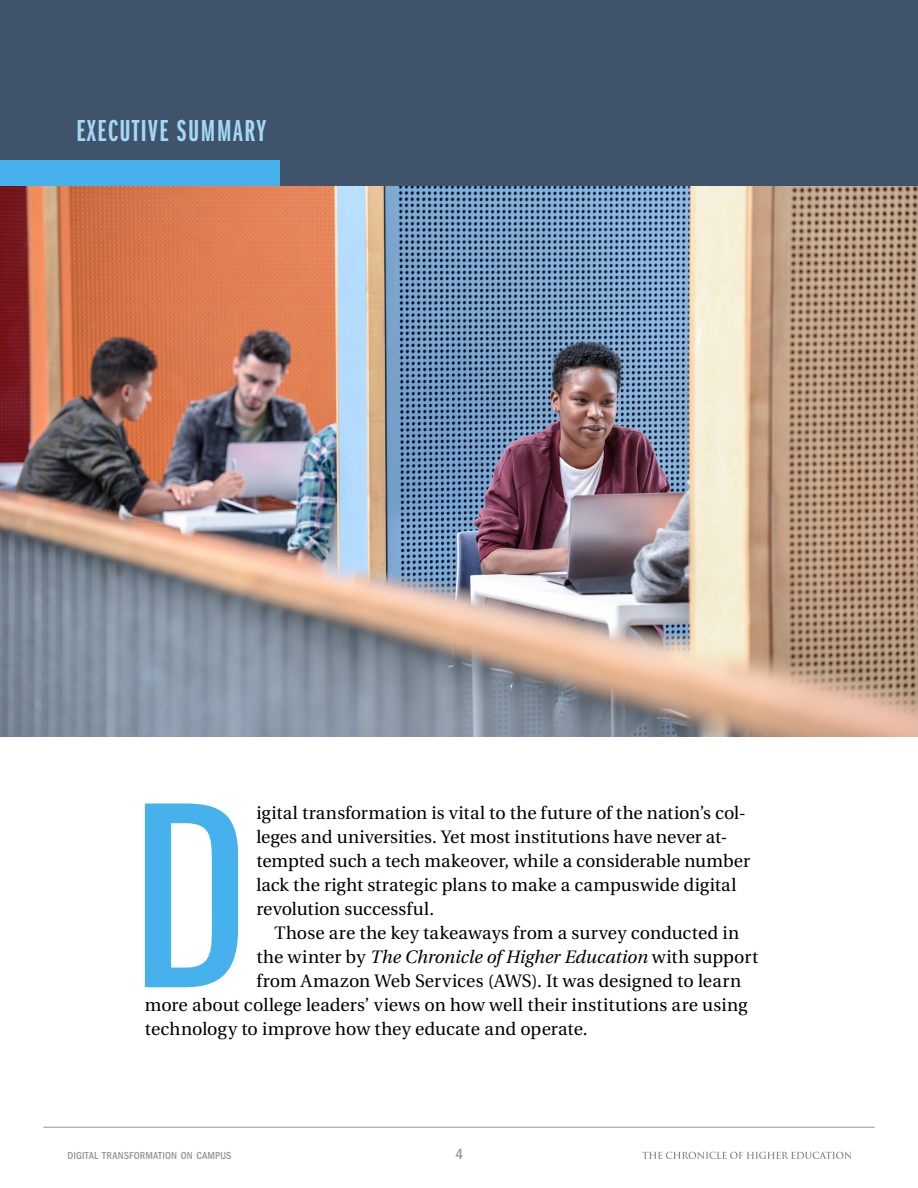
<style>
.page{position:relative;width:918px;height:1188px;background:#fff}
.page>*{position:absolute;margin:0;border:0;box-sizing:border-box;transform-origin:0 0}
.t1{font:210px "Oswald";color:#47b1ee}
.t2{font:31.5px "ITC Franklin Gothic Std Dm X Cp";letter-spacing:.05em;color:#a3d8f7}
.t3{font:18px/24px "Heuristica";color:#000}
.t4{font:italic 18px "Heuristica";letter-spacing:-.005em;color:#000}
.t5{font:500 condensed 15px "ITC Franklin Gothic Std";color:#939598}
.t6{font:500 condensed 10.5px "ITC Franklin Gothic Std";letter-spacing:.01em;color:#939598}
.s1{font-style:normal}
</style>
<div class="page">
<hr style="left:43px;top:1127px;width:832px;height:1px;background:#939598">
<svg style="left:642px;top:1152px;width:209px;height:7px"></svg>
<img style="left:0;top:185px;width:918px;height:552px">
<div style="left:0;top:0;width:918px;height:185px;background:#3f536b"></div>
<div style="left:0;top:160px;width:279px;height:25px;background:#47b1ee"></div>
<h2 class="t2" style="left:77px;top:114px;width:191px">EXECUTIVE SUMMARY</h2>
<h1 class="t1" style="left:132px;top:739px;width:118px">D</h1>
<p class="t3" style="left:256px;top:801px;width:495px">igital transformation is vital to the future of the nation’s col&shy;leges and universities. Yet most institutions have never at&shy;tempted such a tech makeover, while a considerable number lack the right strategic plans to make a campuswide digital revolution successful.</p>
<p class="t3" style="left:274px;top:921px;width:467px">Those are the key takeaways from a survey conducted in</p>
<p class="t4" style="left:256px;top:943px;width:503px"><span class="s1">the winter by</span> The Chronicle of Higher Education <span class="s1">with support</span></p>
<p class="t3" style="left:256px;top:969px;width:486px">from Amazon Web Services (AWS). It was designed to learn</p>
<p class="t3" style="left:145px;top:993px;width:604px">more about college leaders’ views on how well their institutions are using</p>
<p class="t3" style="left:145px;top:1017px;width:444px">technology to improve how they educate and operate.</p>
<p class="t6" style="left:68px;top:1150px;width:166px">DIGITAL TRANSFORMATION ON CAMPUS</p>
<p class="t5" style="left:456px;top:1146px;width:9px">4</p>
</div>
